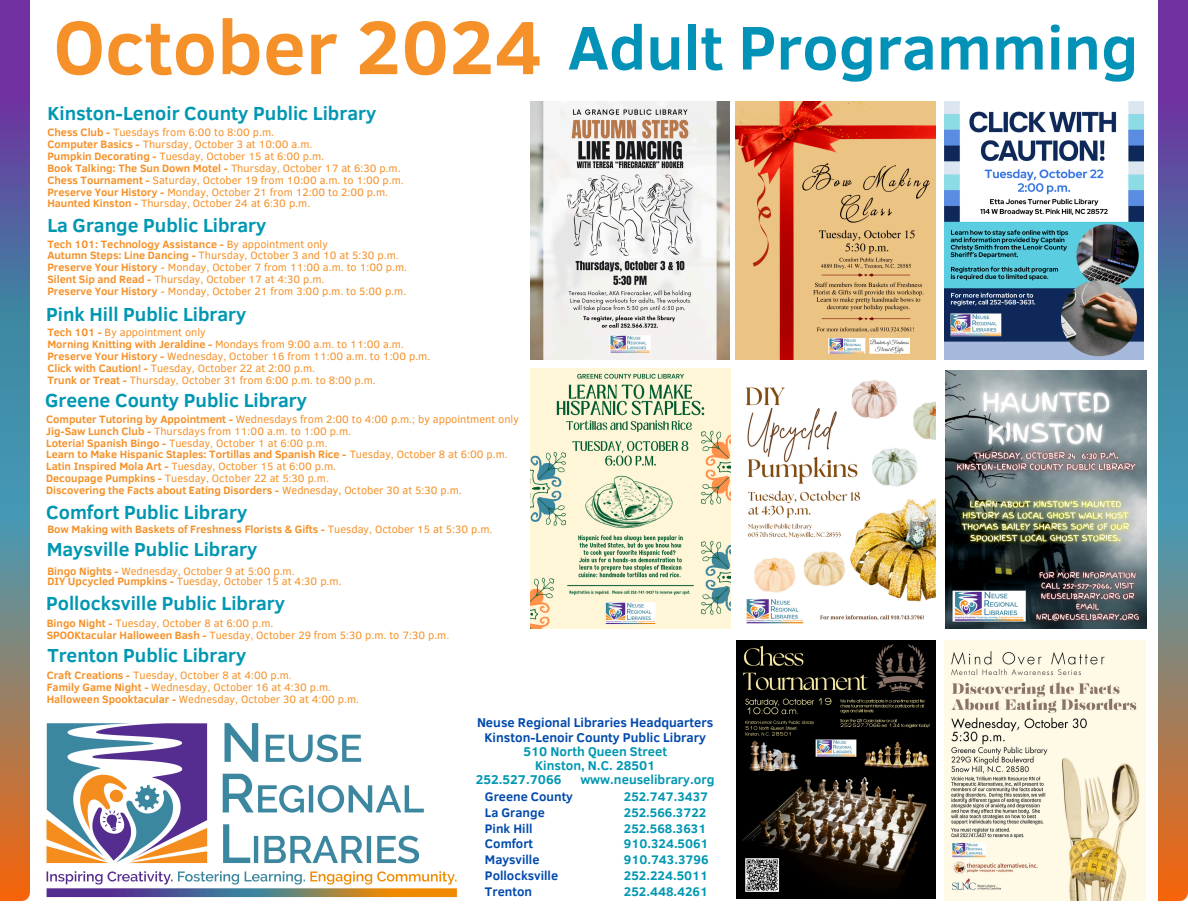
<style>
.page{position:relative;width:1188px;height:918px;background:#fff}
.page>*{position:absolute;margin:0;border:0;box-sizing:border-box;transform-origin:0 0}
.t1{font:700 76.95px "Clear Sans";color:#f59128}
.t2{font:700 62.85px "Clear Sans";color:#0292b7}
.t3{font:700 19.35px "Clear Sans";color:#0097b2}
.t4{font:700 13.05px "Clear Sans";color:#0097b2}
.t5{font:700 13.05px "Clear Sans";color:#004aad}
.t6{font:700 12.75px/15.9px "Clear Sans";color:#0097b2}
.t7{font:700 12.75px/15.9px "Clear Sans";color:#004aad}
.t8{font:10.95px "Clear Sans";color:#f59128}
.t9{font:700 10.95px "Clear Sans";color:#f59128}
.s1{font-weight:700}
.s2{font-weight:400}
</style>
<div class="page">
<img style="left:0;top:0;width:30px;height:902px">
<img style="left:1159px;top:0;width:29px;height:902px">
<img style="left:46px;top:723px;width:411px;height:175px">
<img style="left:531px;top:369px;width:200px;height:260px">
<img style="left:746px;top:380px;width:190px;height:244px">
<img style="left:531px;top:102px;width:199px;height:257px">
<img style="left:945px;top:102px;width:199px;height:257px">
<img style="left:737px;top:640px;width:199px;height:259px">
<img style="left:946px;top:370px;width:200px;height:259px">
<img style="left:736px;top:102px;width:199px;height:257px">
<img style="left:945px;top:640px;width:200px;height:260px">
<p class="t1" style="left:54px;top:-9px;width:491px">October 2024</p>
<h3 class="t2" style="left:568px;top:2px;width:572px">Adult Programming</h3>
<p class="t3" style="left:47px;top:99px;width:330px">Kinston-Lenoir County Public Library</p>
<p class="t8" style="left:47px;top:125px;width:228px"><span class="s1">Chess Club -</span> Tuesdays from 6:00 to 8:00 p.m.</p>
<p class="t8" style="left:47px;top:136px;width:267px"><span class="s1">Computer Basics -</span> Thursday, October 3 at 10:00 a.m.</p>
<p class="t8" style="left:47px;top:148px;width:278px"><span class="s1">Pumpkin Decorating -</span> Tuesday, October 15 at 6:00 p.m.</p>
<p class="t9" style="left:47px;top:160px;width:355px">Book Talking: The Sun Down Motel - <span class="s2">Thursday, October 17 at 6:30 p.m.</span></p>
<h3 class="t8" style="left:47px;top:172px;width:358px"><span class="s1">Chess Tournament -</span> Saturday, October 19 from 10:00 a.m. to 1:00 p.m.</h3>
<p class="t8" style="left:47px;top:184px;width:342px"><span class="s1">Preserve Your History -</span> Monday, October 21 from 12:00 to 2:00 p.m.</p>
<p class="t8" style="left:47px;top:196px;width:264px"><span class="s1">Haunted Kinston -</span> Thursday, October 24 at 6:30 p.m.</p>
<p class="t3" style="left:47px;top:211px;width:221px">La Grange Public Library</p>
<h3 class="t9" style="left:47px;top:236px;width:282px">Tech 101: Technology Assistance - <span class="s2">By appointment only</span></h3>
<p class="t8" style="left:47px;top:248px;width:353px"><span class="s1">Autumn Steps: Line Dancing -</span> Thursday, October 3 and 10 at 5:30 p.m.</p>
<h3 class="t8" style="left:47px;top:259px;width:361px"><span class="s1">Preserve Your History</span> - Monday, October 7 from 11:00 a.m. to 1:00 p.m.</h3>
<p class="t8" style="left:47px;top:271px;width:279px"><span class="s1">Silent Sip and Read -</span> Thursday, October 17 at 4:30 p.m.</p>
<p class="t8" style="left:47px;top:283px;width:360px"><span class="s1">Preserve Your History</span> - Monday, October 21 from 3:00 p.m. to 5:00 p.m.</p>
<h3 class="t3" style="left:46px;top:300px;width:202px">Pink Hill Public Library</h3>
<p class="t8" style="left:47px;top:325px;width:160px"><span class="s1">Tech 101 -</span> By appointment only</p>
<p class="t8" style="left:47px;top:336px;width:358px"><span class="s1">Morning Knitting with Jeraldine -</span> Mondays from 9:00 a.m. to 11:00 a.m.</p>
<p class="t8" style="left:47px;top:348px;width:384px"><span class="s1">Preserve Your History -</span> Wednesday, October 16 from 11:00 a.m. to 1:00 p.m.</p>
<p class="t8" style="left:47px;top:360px;width:269px"><span class="s1">Click with Caution! -</span> Tuesday, October 22 at 2:00 p.m.</p>
<p class="t8" style="left:47px;top:372px;width:330px"><span class="s1">Trunk or Treat -</span> Thursday, October 31 from 6:00 p.m. to 8:00 p.m.</p>
<h3 class="t3" style="left:45px;top:386px;width:264px">Greene County Public Library</h3>
<p class="t8" style="left:46px;top:411px;width:474px"><span class="s1">Computer Tutoring by Appointment -</span> Wednesdays from 2:00 to 4:00 p.m.; by appointment only</p>
<p class="t8" style="left:46px;top:423px;width:307px"><span class="s1">Jig-Saw Lunch Club -</span> Thursdays from 11:00 a.m. to 1:00 p.m.</p>
<h3 class="t8" style="left:46px;top:435px;width:283px"><span class="s1">Loteria! Spanish Bingo -</span> Tuesday, October 1 at 6:00 p.m.</h3>
<p class="t9" style="left:46px;top:447px;width:463px">Learn to Make Hispanic Staples: Tortillas and Spanish Rice - <span class="s2">Tuesday, October 8 at 6:00 p.m.</span></p>
<p class="t8" style="left:46px;top:458px;width:292px"><span class="s1">Latin Inspired Mola Art -</span> Tuesday, October 15 at 6:00 p.m.</p>
<p class="t8" style="left:46px;top:470px;width:284px"><span class="s1">Decoupage Pumpkins -</span> Tuesday, October 22 at 5:30 p.m.</p>
<p class="t9" style="left:46px;top:482px;width:417px">Discovering the Facts about Eating Disorders - <span class="s2">Wednesday, October 30 at 5:30 p.m.</span></p>
<p class="t3" style="left:46px;top:498px;width:203px">Comfort Public Library</p>
<p class="t9" style="left:47px;top:521px;width:447px">Bow Making with Baskets of Freshness Florists &amp; Gifts - <span class="s2">Tuesday, October 15 at 5:30 p.m.</span></p>
<p class="t3" style="left:47px;top:536px;width:212px">Maysville Public Library</p>
<p class="t8" style="left:47px;top:563px;width:249px"><span class="s1">Bingo Nights -</span> Wednesday, October 9 at 5:00 p.m.</p>
<p class="t8" style="left:47px;top:574px;width:296px"><span class="s1">DIY Upcycled Pumpkins -</span> Tuesday, October 15 at 4:30 p.m.</p>
<p class="t3" style="left:46px;top:589px;width:240px">Pollocksville Public Library</p>
<p class="t8" style="left:47px;top:615px;width:228px"><span class="s1">Bingo Night -</span> Tuesday, October 8 at 6:00 p.m.</p>
<p class="t8" style="left:47px;top:627px;width:404px"><span class="s1">SPOOKtacular Halloween Bash -</span> Tuesday, October 29 from 5:30 p.m. to 7:30 p.m.</p>
<h4 class="t3" style="left:47px;top:642px;width:200px">Trenton Public Library</h4>
<h4 class="t8" style="left:47px;top:668px;width:247px"><span class="s1">Craft Creations -</span> Tuesday, October 8 at 4:00 p.m.</h4>
<p class="t8" style="left:47px;top:679px;width:286px"><span class="s1">Family Game Night -</span> Wednesday, October 16 at 4:30 p.m.</p>
<p class="t8" style="left:47px;top:691px;width:314px"><span class="s1">Halloween Spooktacular -</span> Wednesday, October 30 at 4:00 p.m.</p>
<p class="t5" style="left:477px;top:713px;width:238px">Neuse Regional Libraries Headquarters</p>
<p class="t5" style="left:484px;top:728px;width:223px">Kinston-Lenoir County Public Library</p>
<p class="t4" style="left:523px;top:742px;width:145px">510 North Queen Street</p>
<p class="t4" style="left:535px;top:756px;width:122px">Kinston, N.C. 28501</p>
<p class="t4" style="left:476px;top:770px;width:87px">252.527.7066</p>
<p class="t4" style="left:580px;top:770px;width:136px">www.neuselibrary.org</p>
<h4 class="t7" style="left:485px;top:788px;width:90px">Greene County<br>La Grange<br>Pink Hill</h4>
<h4 class="t6" style="left:624px;top:788px;width:86px">252.747.3437<br>252.566.3722<br>252.568.3631</h4>
<h4 class="t6" style="left:624px;top:835px;width:86px;text-align:justify">910.324.5061<br>910.743.3796<br>252.224.5011<br>252.448.4261</h4>
<p class="t7" style="left:485px;top:835px;width:75px">Comfort<br>Maysville<br>Pollocksville<br>Trenton</p>
</div>
